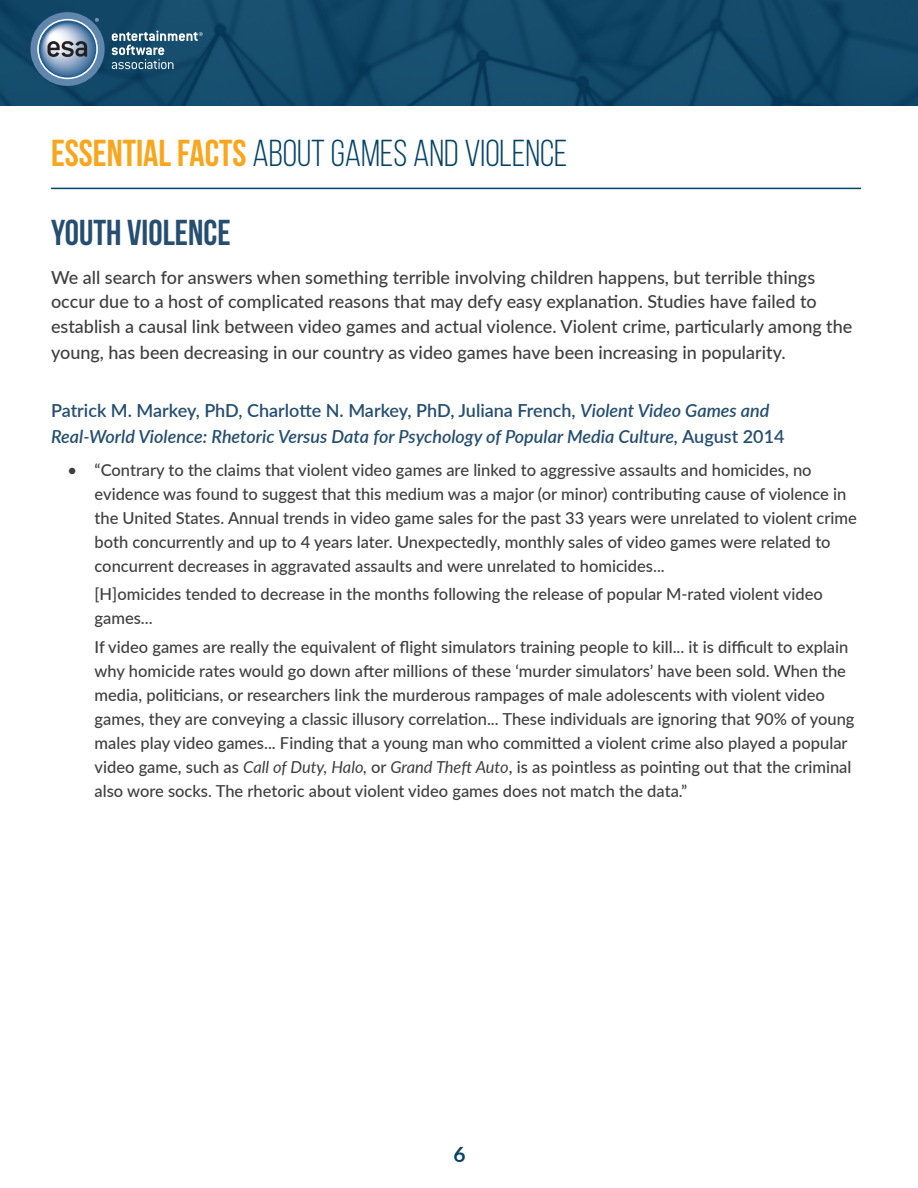
<style>
.page{position:relative;width:918px;height:1188px;background:#fff}
.page>*{position:absolute;margin:0;border:0;box-sizing:border-box;transform-origin:0 0}
.t1{font:37.5px "Bebas Neue";color:#054367}
.t2{font:700 36px "Bebas Neue";color:#254e71}
.t3{font:700 21px "Lato";color:#054367}
.t4{font:500 18px/25px "Lato";color:#3e3e3f}
.t5{font:italic 600 18px/25.2px "Lato";color:#254e71}
.t6{font:500 16.5px/24px "Lato";color:#3e3e3f}
.s1{font-weight:700;color:#f9a61c}
.s2{font-style:normal}
.s3{font-weight:400;font-style:italic}
</style>
<div class="page">
<img style="left:0;top:0;width:918px;height:105px">
<svg style="left:30px;top:12px;width:75px;height:74px"></svg>
<svg style="left:40px;top:18px;width:59px;height:59px;background:#7893ad"></svg>
<svg style="left:112px;top:31px;width:91px;height:38px;background:#47718a"></svg>
<hr style="left:51px;top:188px;width:810px;height:1px;background:#054367">
<p class="t1" style="left:51px;top:133px;width:518px"><span class="s1">ESSENTIAL FACTS</span> ABOUT GAMES AND VIOLENCE</p>
<p class="t2" style="left:51px;top:212px;width:181px">YOUTH VIOLENCE</p>
<p class="t4" style="left:51px;top:264px;width:803px">We all search for answers when something terrible involving children happens, but terrible things occur due to a host of complicated reasons that may defy easy explanation. Studies have failed to establish a causal link between video games and actual violence. Violent crime, particularly among the young, has been decreasing in our country as video games have been increasing in popularity.</p>
<p class="t5" style="left:51px;top:397px;width:735px"><span class="s2">Patrick M. Markey, PhD, Charlotte N. Markey, PhD, Juliana French,</span> Violent Video Games and<br>Real-World Violence: Rhetoric Versus Data for Psychology of Popular Media Culture, <span class="s2">August 2014</span></p>
<p class="t6" style="left:95px;top:457px;width:764px;text-indent:-27px">• “Contrary to the claims that violent video games are linked to aggressive assaults and homicides, no evidence was found to suggest that this medium was a major (or minor) contributing cause of violence in the United States. Annual trends in video game sales for the past 33 years were unrelated to violent crime both concurrently and up to 4 years later. Unexpectedly, monthly sales of video games were related to concurrent decreases in aggravated assaults and were unrelated to homicides...</p>
<p class="t6" style="left:95px;top:581px;width:730px">[H]omicides tended to decrease in the months following the release of popular M-rated violent video games...</p>
<p class="t6" style="left:95px;top:634px;width:761px">If video games are really the equivalent of flight simulators training people to kill... it is difficult to explain why homicide rates would go down after millions of these ‘murder simulators’ have been sold. When the media, politicians, or researchers link the murderous rampages of male adolescents with violent video games, they are conveying a classic illusory correlation... These individuals are ignoring that 90% of young males play video games... Finding that a young man who committed a violent crime also played a popular video game, such as <span class="s3">Call of Duty, Halo,</span> or <span class="s3">Grand Theft Auto</span>, is as pointless as pointing out that the criminal also wore socks. The rhetoric about violent video games does not match the data.”</p>
<p class="t3" style="left:453px;top:1139px;width:14px">6</p>
</div>
